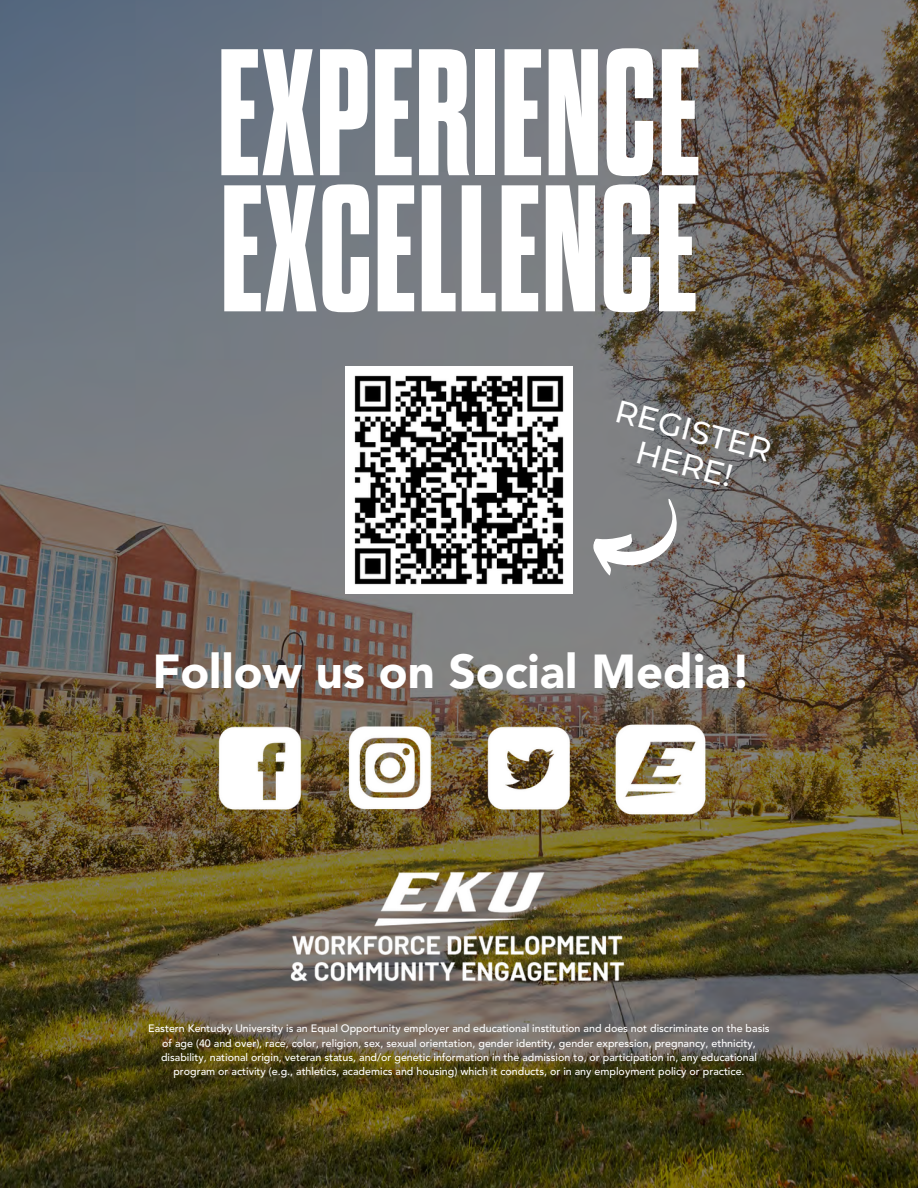
<style>
.page{position:relative;width:918px;height:1188px;background:#fff}
.page>*{position:absolute;margin:0;border:0;box-sizing:border-box;transform-origin:0 0}
.t1{font:700 expanded 180px "Dharma Gothic M";letter-spacing:.01em;color:#fff}
.t2{font:900 47.25px "Avenir LT Std";color:#fff}
.t3{font:500 31.5px/34.8px "Montserrat";color:#fff;text-align:center}
.t4{font:500 10.65px/14.2px "Avenir LT Std";color:#fff;text-align:center}
</style>
<div class="page">
<img style="left:0;top:0;width:918px;height:1188px">
<img style="left:345px;top:367px;width:228px;height:227px">
<img style="left:209px;top:721px;width:99px;height:98px">
<img style="left:343px;top:721px;width:99px;height:98px">
<img style="left:477px;top:721px;width:99px;height:98px">
<img style="left:612px;top:721px;width:98px;height:98px">
<svg style="left:584px;top:477px;width:105px;height:117px;background:#8e8d8e"></svg>
<img style="left:257px;top:838px;width:404px;height:166px">
<p class="t1" style="left:218px;top:13px;width:484px">EXPERIENCE</p>
<p class="t1" style="left:221px;top:149px;width:478px">EXCELLENCE</p>
<p class="t3" style="left:621px;top:393px;width:162px;rotate:15deg">REGISTER<br>HERE!</p>
<p class="t2" style="left:152px;top:652px;width:601px">Follow us on Social Media!</p>
<p class="t4" style="left:148px;top:1023px;width:623px">Eastern Kentucky University is an Equal Opportunity employer and educational institution and does not discriminate on the basis of age (40 and over), race, color, religion, sex, sexual orientation, gender identity, gender expression, pregnancy, ethnicity, disability, national origin, veteran status, and/or genetic information in the admission to, or participation in, any educational program or activity (e.g., athletics, academics and housing) which it conducts, or in any employment policy or practice.</p>
</div>
